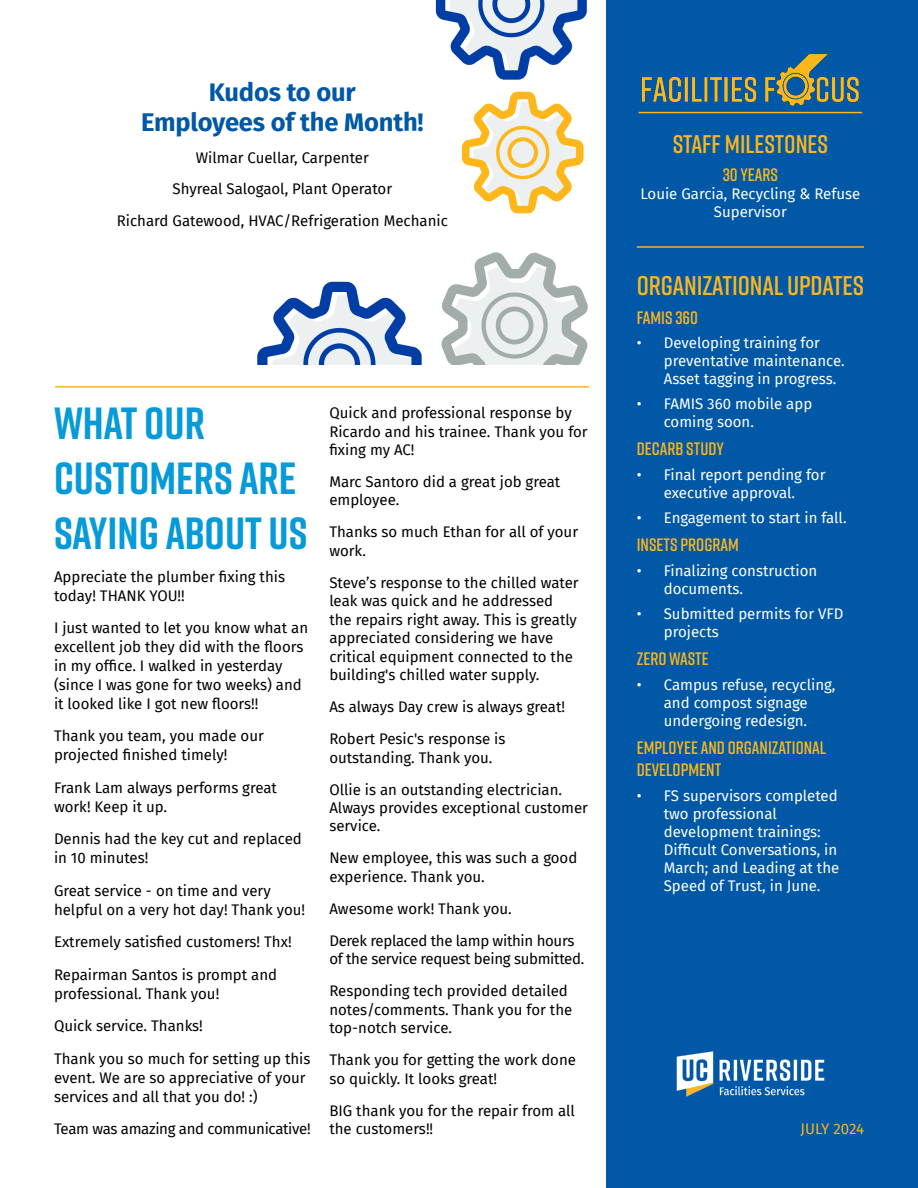
<style>
.page{position:relative;width:918px;height:1188px;background:#fff}
.page>*{position:absolute;margin:0;border:0;box-sizing:border-box;transform-origin:0 0}
.t1{font:700 45px/54.9px "Rift";color:#069ad9}
.t2{font:600 27px "Rift";letter-spacing:-.005em;color:#fcb61c}
.t3{font:700 25.5px/30.6px "Fira Sans";letter-spacing:-.005em;color:#0158a6;text-align:center}
.t4{font:600 25.5px "Rift";color:#fcb61c}
.t5{font:600 18px/21.6px "Rift";color:#fcb61c}
.t6{font:15px/18.5px "Fira Sans";color:#000}
.t7{font:15px/18px "Fira Sans";color:#fff}
.t8{font:15px/18.5px "Fira Sans";letter-spacing:-.02em;color:#000}
.t9{font:15px "Fira Sans";letter-spacing:-.005em;color:#fcb61c}
</style>
<div class="page">
<img style="left:257px;top:0;width:331px;height:365px">
<hr style="left:55px;top:386px;width:534px;height:2px;background:#fcb61c">
<div style="left:606px;top:0;width:312px;height:1188px;background:#0158a6"></div>
<img style="left:641px;top:53px;width:218px;height:53px">
<hr style="left:639px;top:112px;width:223px;height:1px;background:#fcb61c">
<hr style="left:637px;top:246px;width:227px;height:2px;background:#fcb61c">
<img style="left:676px;top:1051px;width:149px;height:46px">
<p class="t3" style="left:141px;top:75px;width:284px">Kudos to our<br>Employees of the Month!</p>
<p class="t6" style="left:196px;top:148px;width:175px">Wilmar Cuellar, Carpenter</p>
<p class="t6" style="left:173px;top:180px;width:221px">Shyreal Salogaol, Plant Operator</p>
<p class="t6" style="left:117px;top:211px;width:333px">Richard Gatewood, HVAC/Refrigeration Mechanic</p>
<p class="t1" style="left:54px;top:395px;width:255px">WHAT OUR<br>CUSTOMERS ARE<br>SAYING ABOUT US</p>
<p class="t6" style="left:54px;top:567px;width:233px;line-height:18.9px">Appreciate the plumber fixing this today! THANK YOU!!</p>
<p class="t6" style="left:54px;top:618px;width:256px;line-height:18.9px">I just wanted to let you know what an excellent job they did with the floors in my office. I walked in yesterday (since I was gone for two weeks) and it looked like I got new floors!!</p>
<p class="t6" style="left:54px;top:726px;width:211px;line-height:18.9px">Thank you team, you made our projected finished timely!</p>
<p class="t6" style="left:54px;top:778px;width:225px;line-height:18.9px">Frank Lam always performs great work! Keep it up.</p>
<p class="t6" style="left:54px;top:829px;width:249px;line-height:18.9px">Dennis had the key cut and replaced in 10 minutes!</p>
<p class="t6" style="left:54px;top:881px;width:253px;line-height:18.9px">Great service - on time and very helpful on a very hot day! Thank you!</p>
<p class="t6" style="left:54px;top:932px;width:239px">Extremely satisfied customers! Thx!</p>
<p class="t6" style="left:54px;top:965px;width:225px;line-height:18.9px">Repairman Santos is prompt and professional. Thank you!</p>
<p class="t6" style="left:54px;top:1016px;width:150px">Quick service. Thanks!</p>
<p class="t6" style="left:54px;top:1049px;width:258px;line-height:18.9px">Thank you so much for setting up this event. We are so appreciative of your services and all that you do! :)</p>
<p class="t8" style="left:54px;top:1119px;width:258px">Team was amazing and communicative!</p>
<p class="t6" style="left:329px;top:403px;width:260px">Quick and professional response by<br>Ricardo and his trainee. Thank you for fixing my AC!</p>
<p class="t6" style="left:329px;top:472px;width:233px">Marc Santoro did a great job great employee.</p>
<p class="t6" style="left:329px;top:523px;width:250px">Thanks so much Ethan for all of your work.</p>
<p class="t6" style="left:329px;top:573px;width:251px">Steve’s response to the chilled water leak was quick and he addressed the repairs right away. This is greatly appreciated considering we have critical equipment connected to the building's chilled water supply.</p>
<p class="t6" style="left:329px;top:697px;width:237px">As always Day crew is always great!</p>
<p class="t6" style="left:329px;top:729px;width:178px">Robert Pesic's response is outstanding. Thank you.</p>
<p class="t6" style="left:329px;top:780px;width:260px">Ollie is an outstanding electrician.<br>Always provides exceptional customer service.</p>
<p class="t6" style="left:329px;top:849px;width:250px">New employee, this was such a good experience. Thank you.</p>
<p class="t6" style="left:329px;top:899px;width:184px">Awesome work! Thank you.</p>
<p class="t8" style="left:329px;top:931px;width:257px">Derek replaced the lamp within hours of the service request being submitted.</p>
<p class="t6" style="left:329px;top:981px;width:244px">Responding tech provided detailed notes/comments. Thank you for the top-notch service.</p>
<p class="t6" style="left:329px;top:1050px;width:248px">Thank you for getting the work done so quickly. It looks great!</p>
<p class="t6" style="left:329px;top:1101px;width:247px">BIG thank you for the repair from all the customers!!</p>
<p class="t4" style="left:673px;top:126px;width:157px">STAFF MILESTONES</p>
<p class="t5" style="left:723px;top:164px;width:57px">30 YEARS</p>
<p class="t7" style="left:640px;top:185px;width:221px;text-align:center">Louie Garcia, Recycling &amp; Refuse<br>Supervisor</p>
<p class="t2" style="left:637px;top:267px;width:229px">ORGANIZATIONAL UPDATES</p>
<p class="t5" style="left:637px;top:306px;width:63px">FAMIS 360</p>
<p class="t7" style="left:664px;top:334px;width:182px;text-indent:-27px">• Developing training for preventative maintenance.<br>Asset tagging in progress.</p>
<p class="t7" style="left:664px;top:394px;width:150px;text-indent:-27px">• FAMIS 360 mobile app coming soon.</p>
<p class="t5" style="left:637px;top:438px;width:88px">DECARB STUDY</p>
<p class="t7" style="left:637px;top:466px;width:190px;text-align:center">• Final report pending for executive approval.</p>
<p class="t7" style="left:637px;top:508px;width:211px">• Engagement to start in fall.</p>
<p class="t5" style="left:637px;top:534px;width:104px">INSETS PROGRAM</p>
<p class="t7" style="left:664px;top:561px;width:155px;text-indent:-27px">• Finalizing construction documents.</p>
<p class="t7" style="left:664px;top:604px;width:181px;text-indent:-27px">• Submitted permits for VFD projects</p>
<p class="t5" style="left:637px;top:648px;width:73px">ZERO WASTE</p>
<p class="t7" style="left:637px;top:675px;width:200px;text-align:center">• Campus refuse, recycling, and compost signage undergoing redesign.</p>
<p class="t5" style="left:637px;top:737px;width:191px">EMPLOYEE AND ORGANIZATIONAL<br>DEVELOPMENT</p>
<p class="t7" style="left:664px;top:786px;width:177px;text-indent:-27px">• FS supervisors completed two professional development trainings:<br>Difficult Conversations, in<br>March; and Leading at the<br>Speed of Trust, in June.</p>
<p class="t9" style="left:801px;top:1117px;width:65px">JULY 2024</p>
</div>
